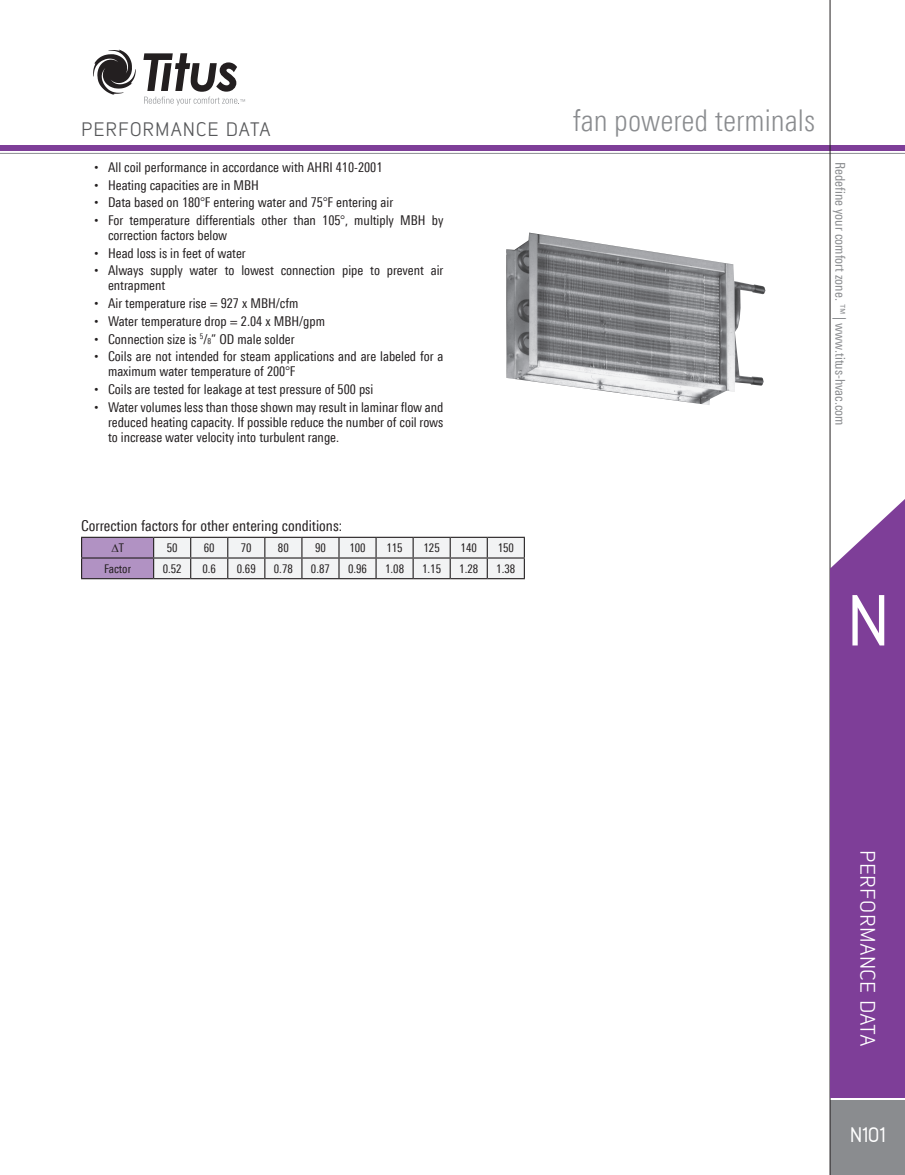
<style>
.page{position:relative;width:905px;height:1175px;background:#fff}
.page>*{position:absolute;margin:0;border:0;box-sizing:border-box;transform-origin:0 0}
.t1{font:500 72px "Lintel";color:#fff}
.t2{font:300 condensed 30px "LT Univers";color:#8a8c8f}
.t3{font:21px "Lintel";letter-spacing:.01em;color:#fff}
.t4{font:500 21px "Lintel";color:#fff}
.t5{font:19.5px "Lintel";letter-spacing:.035em;color:#57585a}
.Paragraph{font:condensed 15px "LT Univers";color:#231f20}
.t6{font:condensed 13.5px/15px "LT Univers";color:#231f20}
.t7{font:condensed 13.5px "LT Univers";color:#8a8c8f}
.Paragraph-2{font:condensed 12px "LT Univers";color:#231f20}
.s1{font-family:"Myriad Web Pro";font-stretch:normal}
.s2{font-family:"Commercial Pi BT";font-stretch:normal}
.s3{font-size:8.25px}
</style>
<div class="page">
<img style="left:506px;top:233px;width:259px;height:172px">
<hr style="left:81px;top:578px;width:73px;height:1px;background:#231f20">
<hr style="left:154px;top:578px;width:37px;height:1px;background:#231f20">
<hr style="left:191px;top:578px;width:37px;height:1px;background:#231f20">
<hr style="left:228px;top:578px;width:37px;height:1px;background:#231f20">
<hr style="left:265px;top:578px;width:37px;height:1px;background:#231f20">
<hr style="left:302px;top:578px;width:37px;height:1px;background:#231f20">
<hr style="left:339px;top:578px;width:37px;height:1px;background:#231f20">
<hr style="left:376px;top:578px;width:37px;height:1px;background:#231f20">
<hr style="left:413px;top:578px;width:37px;height:1px;background:#231f20">
<hr style="left:450px;top:578px;width:37px;height:1px;background:#231f20">
<hr style="left:487px;top:578px;width:38px;height:1px;background:#231f20">
<svg style="left:81px;top:537px;width:444px;height:41px"></svg>
<svg style="left:93px;top:50px;width:43px;height:45px"></svg>
<svg style="left:143px;top:53px;width:102px;height:52px"></svg>
<hr style="left:0;top:153px;width:904px;height:1px;background:#8a8c8f">
<div style="left:0;top:146px;width:904px;height:5px;background:#7e3e98"></div>
<div style="left:830px;top:1100px;width:74px;height:74px;background:#8a8c8f"></div>
<hr style="left:829px;top:0;width:1px;height:1174px;background:#231f20">
<div style="left:830px;top:568px;width:74px;height:529px;background:#7e3e98"></div>
<svg style="left:830px;top:492px;width:74px;height:76px"></svg>
<h3 class="t5" style="left:81px;top:116px;width:191px">PERFORMANCE DATA</h3>
<p class="t6" style="left:94px;top:159px;width:289px"><span class="s1">•</span> All coil performance in accordance with AHRI 410-2001</p>
<p class="t6" style="left:94px;top:177px;width:166px"><span class="s1">•</span> Heating capacities are in MBH</p>
<p class="t6" style="left:94px;top:195px;width:300px"><span class="s1">•</span> Data based on 180<span class="s2">B</span>F entering water and 75<span class="s2">B</span>F entering air</p>
<p class="t6" style="left:108px;top:213px;width:337px;text-indent:-14px"><span class="s1">•</span> For temperature differentials other than 105<span class="s2">B</span>, multiply MBH by correction factors below</p>
<p class="t6" style="left:94px;top:245px;width:153px"><span class="s1">•</span> Head loss is in feet of water</p>
<p class="t6" style="left:108px;top:263px;width:337px;text-indent:-14px"><span class="s1">•</span> Always supply water to lowest connection pipe to prevent air entrapment</p>
<p class="t6" style="left:94px;top:296px;width:205px"><span class="s1">•</span> Air temperature rise = 927 x MBH/cfm</p>
<p class="t6" style="left:94px;top:313px;width:232px"><span class="s1">•</span> Water temperature drop = 2.04 x MBH/gpm</p>
<p class="t6" style="left:94px;top:331px;width:202px"><span class="s1">•</span> Connection size is <sup>5</sup>/<span class="s3">8</span>” OD male solder</p>
<p class="t6" style="left:108px;top:349px;width:337px;text-indent:-14px"><span class="s1">•</span> Coils are not intended for steam applications and are labeled for a maximum water temperature of 200<span class="s2">B</span>F</p>
<p class="t6" style="left:94px;top:381px;width:280px"><span class="s1">•</span> Coils are tested for leakage at test pressure of 500 psi</p>
<p class="t6" style="left:108px;top:399px;width:337px;text-align:justify;text-indent:-14px"><span class="s1">•</span> Water volumes less than those shown may result in laminar flow and reduced heating capacity. If possible reduce the number of coil rows to increase water velocity into turbulent range.</p>
<p class="Paragraph" style="left:81px;top:517px;width:263px">Correction factors for other entering conditions:</p>
<p class="Paragraph-2" style="left:111px;top:541px;width:14px">∆T</p>
<p class="Paragraph-2" style="left:167px;top:541px;width:12px">50</p>
<p class="Paragraph-2" style="left:204px;top:541px;width:12px">60</p>
<p class="Paragraph-2" style="left:241px;top:541px;width:12px">70</p>
<p class="Paragraph-2" style="left:278px;top:541px;width:12px">80</p>
<p class="Paragraph-2" style="left:315px;top:541px;width:12px">90</p>
<p class="Paragraph-2" style="left:349px;top:541px;width:18px">100</p>
<p class="Paragraph-2" style="left:386px;top:541px;width:18px">115</p>
<p class="Paragraph-2" style="left:423px;top:541px;width:18px">125</p>
<p class="Paragraph-2" style="left:460px;top:541px;width:18px">140</p>
<p class="Paragraph-2" style="left:497px;top:541px;width:18px">150</p>
<p class="Paragraph-2" style="left:104px;top:561px;width:29px">Factor</p>
<p class="Paragraph-2" style="left:163px;top:561px;width:20px">0.52</p>
<p class="Paragraph-2" style="left:202px;top:561px;width:15px">0.6</p>
<p class="Paragraph-2" style="left:237px;top:561px;width:20px">0.69</p>
<p class="Paragraph-2" style="left:274px;top:561px;width:20px">0.78</p>
<p class="Paragraph-2" style="left:311px;top:561px;width:20px">0.87</p>
<p class="Paragraph-2" style="left:348px;top:561px;width:20px">0.96</p>
<p class="Paragraph-2" style="left:385px;top:561px;width:20px">1.08</p>
<p class="Paragraph-2" style="left:422px;top:561px;width:20px">1.15</p>
<p class="Paragraph-2" style="left:459px;top:561px;width:20px">1.28</p>
<p class="Paragraph-2" style="left:496px;top:561px;width:20px">1.38</p>
<h2 class="t2" style="left:573px;top:103px;width:244px">fan powered terminals</h2>
<p class="t7" style="left:848px;top:162px;width:265px;rotate:90deg">Redefine your comfort zone. ™ | www.titus-hvac.com</p>
<h1 class="t1" style="left:848px;top:573px;width:41px">N</h1>
<h3 class="t3" style="left:882px;top:850px;width:198px;rotate:90deg">PERFORMANCE DATA</h3>
<h3 class="t4" style="left:850px;top:1121px;width:36px">N101</h3>
</div>
